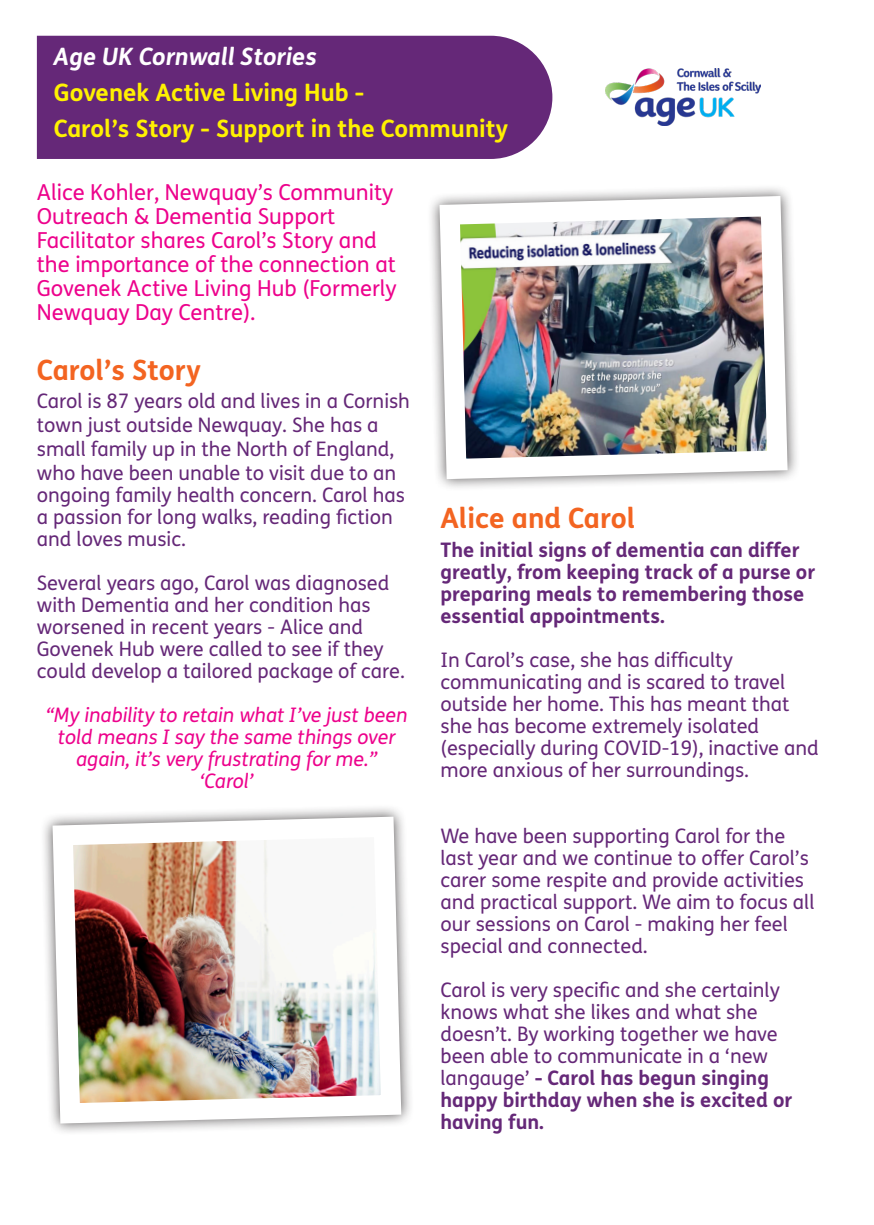
<style>
.page{position:relative;width:874px;height:1225px;background:#fff}
.page>*{position:absolute;margin:0;border:0;box-sizing:border-box;transform-origin:0 0}
.t1{font:700 28px "FS Me";color:#f36421}
.t2{font:700 24px "FS Me";color:#fff101}
.t3{font:italic 700 24px "FS Me";color:#fff}
.t4{font:22px/24px "FS Me";color:#ed028c}
.t5{font:20px/22px "FS Me";color:#652878}
.t6{font:700 20px/22px "FS Me";color:#652878}
.t7{font:italic 20px/22px "FS Me";color:#ed028c;text-align:center}
.s1{font-weight:700}
</style>
<div class="page">
<div style="left:37px;top:36px;width:515px;height:123px;background:#652878"></div>
<img style="left:605px;top:69px;width:155px;height:57px">
<img style="left:44px;top:808px;width:366px;height:324px">
<img style="left:431px;top:188px;width:366px;height:300px">
<p class="t3" style="left:54px;top:38px;width:264px">Age UK Cornwall Stories</p>
<p class="t2" style="left:54px;top:74px;width:312px">Govenek Active Living Hub -</p>
<p class="t2" style="left:54px;top:110px;width:456px">Carol’s Story - Support in the Community</p>
<p class="t4" style="left:37px;top:180px;width:361px">Alice Kohler, Newquay’s Community<br>Outreach &amp; Dementia Support<br>Facilitator shares Carol’s Story and the importance of the connection at<br>Govenek Active Living Hub (Formerly<br>Newquay Day Centre).</p>
<p class="t1" style="left:37px;top:348px;width:165px">Carol’s Story</p>
<p class="t5" style="left:37px;top:388px;width:374px;line-height:24px">Carol is 87 years old and lives in a Cornish town just outside Newquay. She has a small family up in the North of England, who have been unable to visit due to an</p>
<p class="t5" style="left:37px;top:483px;width:369px">ongoing family health concern. Carol has a passion for long walks, reading fiction and loves music.</p>
<p class="t5" style="left:37px;top:571px;width:369px">Several years ago, Carol was diagnosed with Dementia and her condition has worsened in recent years - Alice and Govenek Hub were called to see if they could develop a tailored package of care.</p>
<p class="t7" style="left:46px;top:703px;width:363px">“My inability to retain what I’ve just been told means I say the same things over again, it’s very frustrating for me.”</p>
<p class="t7" style="left:200px;top:769px;width:55px">‘Carol’</p>
<p class="t1" style="left:440px;top:497px;width:196px">Alice and Carol</p>
<p class="t6" style="left:440px;top:537px;width:376px">The initial signs of dementia can differ greatly, from keeping track of a purse or preparing meals to remembering those essential appointments.</p>
<p class="t5" style="left:440px;top:648px;width:379px">In Carol’s case, she has difficulty communicating and is scared to travel outside her home. This has meant that she has become extremely isolated (especially during COVID-19), inactive and more anxious of her surroundings.</p>
<p class="t5" style="left:440px;top:824px;width:375px">We have been supporting Carol for the last year and we continue to offer Carol’s carer some respite and provide activities and practical support. We aim to focus all our sessions on Carol - making her feel special and connected.</p>
<p class="t5" style="left:440px;top:978px;width:353px">Carol is very specific and she certainly knows what she likes and what she doesn’t. By working together we have been able to communicate in a ‘new langauge’ <span class="s1">- Carol has begun singing happy birthday when she is excited or having fun.</span></p>
</div>
